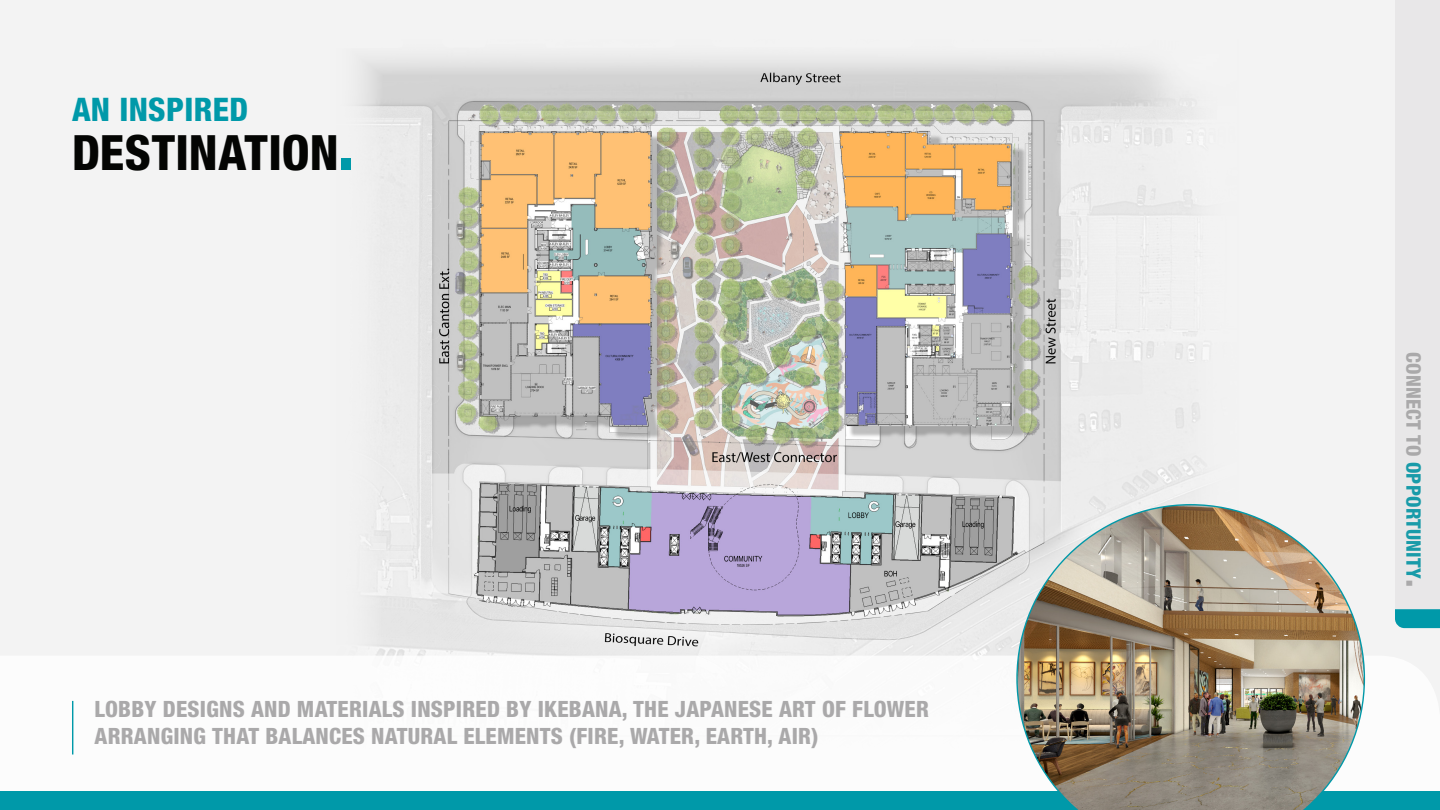
<style>
.page{position:relative;width:1440px;height:810px;background:#f3f3f3}
.page>*{position:absolute;margin:0;border:0;box-sizing:border-box;transform-origin:0 0}
.t1{font:800 condensed 48.75px "Helvetica Neue LT Std";letter-spacing:.005em;color:#040503}
.t2{font:800 condensed 32.5px "Helvetica Neue LT Std";letter-spacing:.01em;color:#0099a9}
.t3{font:800 condensed 22.5px/27px "Helvetica Neue LT Std";letter-spacing:.01em;color:#aaa9aa}
.t4{font:800 condensed 20px "Helvetica Neue LT Std";letter-spacing:.01em;color:#0099a9}
.s1{font-size:61.25px;color:#0099a9}
.s2{color:#aaa9aa}
.s3{font-size:32.5px;color:#aaa9aa}
</style>
<div class="page">
<img style="left:356px;top:59px;width:846px;height:596px">
<div style="left:1395px;top:0;width:45px;height:612px;background:#e8e7e8"></div>
<svg style="left:1395px;top:609px;width:45px;height:19px"></svg>
<hr style="left:72px;top:701px;width:1px;height:54px;background:#0099a9">
<div style="left:0;top:791px;width:1440px;height:19px;background:#0099a9"></div>
<img style="left:1016px;top:504px;width:349px;height:306px">
<p class="t2" style="left:72px;top:89px;width:178px">AN INSPIRED</p>
<p class="t1" style="left:72px;top:122px;width:284px">DESTINATION<span class="s1">.</span></p>
<p class="t3" style="left:95px;top:695px;width:836px">LOBBY DESIGNS AND MATERIALS INSPIRED BY IKEBANA, THE JAPANESE ART OF FLOWER<br>ARRANGING THAT BALANCES NATURAL ELEMENTS (FIRE, WATER, EARTH, AIR)</p>
<p class="t4" style="left:1426px;top:352px;width:237px;rotate:90deg"><span class="s2">CONNECT TO</span> OPPORTUNITY<span class="s3">.</span></p>
</div>
